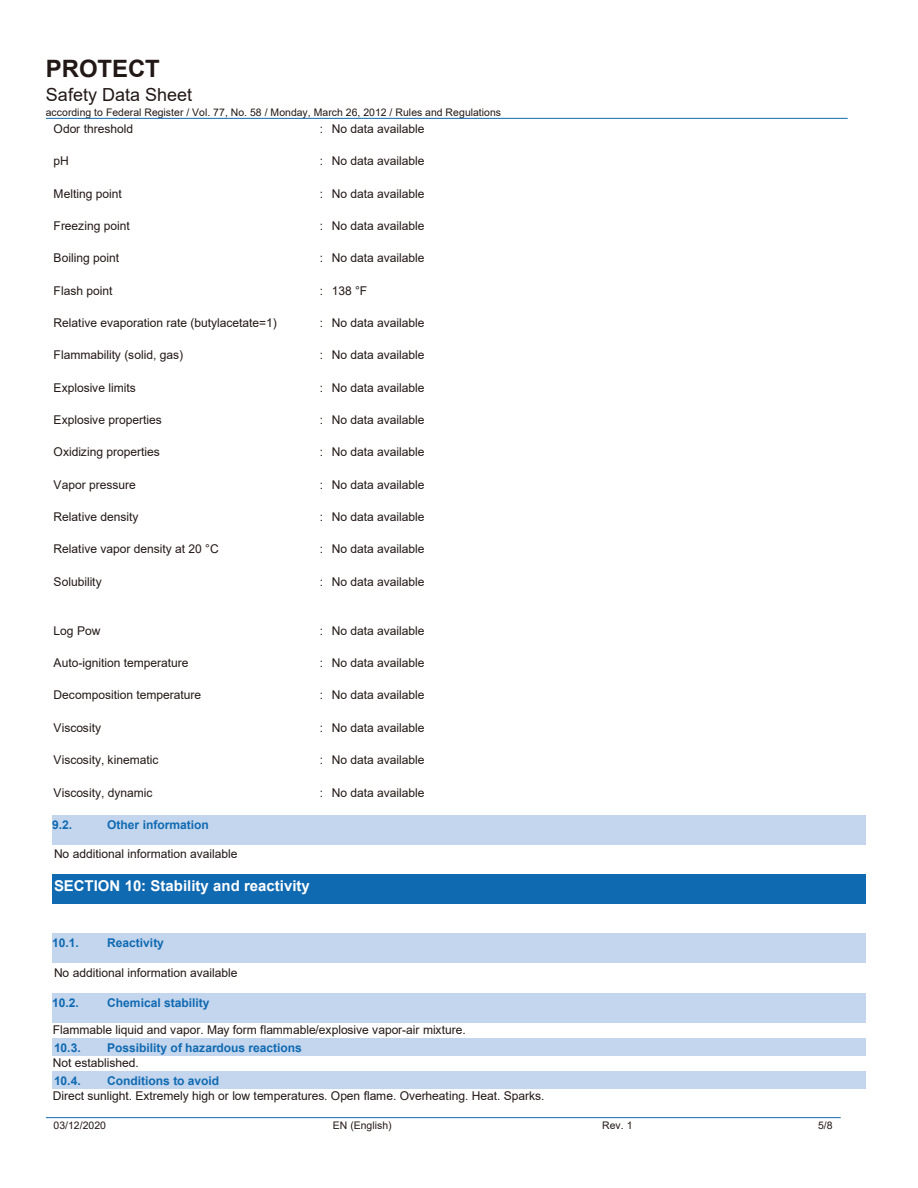
<style>
.page{position:relative;width:918px;height:1188px;background:#fff}
.page>*{position:absolute;margin:0;border:0;box-sizing:border-box;transform-origin:0 0}
.t1{font:700 24px "Arial";letter-spacing:-.005em;color:#221815}
.t2{font:18px "Arial";letter-spacing:.005em;color:#221815}
.t3{font:700 15px "Arial";color:#fff}
.t4{font:12px "Arial";letter-spacing:-.005em;color:#221815}
.t5{font:700 12px "Arial";letter-spacing:-.005em;color:#106ab2}
.t6{font:10.5px "Arial";color:#221815}
</style>
<div class="page">
<hr style="left:46px;top:118px;width:802px;height:1px;background:#106ab2">
<hr style="left:46px;top:1117px;width:795px;height:1px;background:#106ab2">
<div style="left:52px;top:815px;width:268px;height:29px;background:#c4d6ed"></div>
<div style="left:320px;top:815px;width:12px;height:29px;background:#c4d6ed"></div>
<div style="left:332px;top:815px;width:534px;height:29px;background:#c4d6ed"></div>
<div style="left:52px;top:874px;width:268px;height:30px;background:#106ab2"></div>
<div style="left:320px;top:874px;width:12px;height:30px;background:#106ab2"></div>
<div style="left:332px;top:877px;width:525px;height:27px;background:#106ab2"></div>
<hr style="left:332px;top:874px;width:534px;height:3px;background:#106ab2">
<div style="left:52px;top:933px;width:268px;height:29px;background:#c4d6ed"></div>
<div style="left:320px;top:933px;width:12px;height:29px;background:#c4d6ed"></div>
<div style="left:332px;top:936px;width:525px;height:26px;background:#c4d6ed"></div>
<hr style="left:332px;top:933px;width:534px;height:3px;background:#c4d6ed">
<div style="left:52px;top:993px;width:268px;height:30px;background:#c4d6ed"></div>
<div style="left:320px;top:993px;width:12px;height:30px;background:#c4d6ed"></div>
<div style="left:332px;top:996px;width:525px;height:27px;background:#c4d6ed"></div>
<hr style="left:332px;top:993px;width:534px;height:3px;background:#c4d6ed">
<div style="left:52px;top:1038px;width:55px;height:17px;background:#c4d6ed"></div>
<div style="left:107px;top:1038px;width:759px;height:17px;background:#c4d6ed"></div>
<div style="left:52px;top:1071px;width:55px;height:17px;background:#c4d6ed"></div>
<div style="left:107px;top:1073px;width:750px;height:15px;background:#c4d6ed"></div>
<hr style="left:107px;top:1071px;width:759px;height:2px;background:#c4d6ed">
<h1 class="t1" style="left:46px;top:51px;width:115px">PROTECT</h1>
<h2 class="t2" style="left:46px;top:82px;width:148px">Safety Data Sheet</h2>
<p class="t6" style="left:46px;top:105px;width:457px">according to Federal Register / Vol. 77, No. 58 / Monday, March 26, 2012 / Rules and Regulations</p>
<p class="t4" style="left:54px;top:121px;width:81px">Odor threshold</p>
<p class="t4" style="left:320px;top:121px;width:106px">: No data available</p>
<p class="t4" style="left:54px;top:153px;width:17px">pH</p>
<p class="t4" style="left:320px;top:153px;width:106px">: No data available</p>
<p class="t4" style="left:54px;top:185px;width:70px">Melting point</p>
<p class="t4" style="left:320px;top:185px;width:106px">: No data available</p>
<p class="t4" style="left:54px;top:218px;width:78px">Freezing point</p>
<p class="t4" style="left:320px;top:218px;width:106px">: No data available</p>
<p class="t4" style="left:54px;top:250px;width:67px">Boiling point</p>
<p class="t4" style="left:320px;top:250px;width:106px">: No data available</p>
<p class="t4" style="left:54px;top:282px;width:60px">Flash point</p>
<p class="t4" style="left:320px;top:282px;width:49px">: 138 °F</p>
<p class="t4" style="left:54px;top:315px;width:225px">Relative evaporation rate (butylacetate=1)</p>
<p class="t4" style="left:320px;top:315px;width:106px">: No data available</p>
<p class="t4" style="left:54px;top:347px;width:131px">Flammability (solid, gas)</p>
<p class="t4" style="left:320px;top:347px;width:106px">: No data available</p>
<p class="t4" style="left:54px;top:379px;width:84px">Explosive limits</p>
<p class="t4" style="left:320px;top:379px;width:106px">: No data available</p>
<p class="t4" style="left:54px;top:412px;width:110px">Explosive properties</p>
<p class="t4" style="left:320px;top:412px;width:106px">: No data available</p>
<p class="t4" style="left:54px;top:444px;width:108px">Oxidizing properties</p>
<p class="t4" style="left:320px;top:444px;width:106px">: No data available</p>
<p class="t4" style="left:54px;top:476px;width:84px">Vapor pressure</p>
<p class="t4" style="left:320px;top:476px;width:106px">: No data available</p>
<p class="t4" style="left:54px;top:509px;width:86px">Relative density</p>
<p class="t4" style="left:320px;top:509px;width:106px">: No data available</p>
<p class="t4" style="left:54px;top:541px;width:167px">Relative vapor density at 20 °C</p>
<p class="t4" style="left:320px;top:541px;width:106px">: No data available</p>
<p class="t4" style="left:54px;top:573px;width:50px">Solubility</p>
<p class="t4" style="left:320px;top:573px;width:106px">: No data available</p>
<p class="t4" style="left:54px;top:622px;width:48px">Log Pow</p>
<p class="t4" style="left:320px;top:622px;width:106px">: No data available</p>
<p class="t4" style="left:54px;top:655px;width:136px">Auto-ignition temperature</p>
<p class="t4" style="left:320px;top:655px;width:106px">: No data available</p>
<p class="t4" style="left:54px;top:687px;width:149px">Decomposition temperature</p>
<p class="t4" style="left:320px;top:687px;width:106px">: No data available</p>
<p class="t4" style="left:54px;top:719px;width:49px">Viscosity</p>
<p class="t4" style="left:320px;top:719px;width:106px">: No data available</p>
<p class="t4" style="left:54px;top:752px;width:106px">Viscosity, kinematic</p>
<p class="t4" style="left:320px;top:752px;width:106px">: No data available</p>
<p class="t4" style="left:54px;top:784px;width:100px">Viscosity, dynamic</p>
<p class="t4" style="left:320px;top:784px;width:106px">: No data available</p>
<p class="t5" style="left:52px;top:816px;width:22px">9.2.</p>
<p class="t5" style="left:107px;top:816px;width:103px">Other information</p>
<p class="t4" style="left:54px;top:846px;width:185px">No additional information available</p>
<p class="t3" style="left:54px;top:875px;width:257px">SECTION 10: Stability and reactivity</p>
<p class="t5" style="left:52px;top:934px;width:28px">10.1.</p>
<p class="t5" style="left:107px;top:934px;width:58px">Reactivity</p>
<p class="t4" style="left:54px;top:964px;width:185px">No additional information available</p>
<p class="t5" style="left:52px;top:994px;width:28px">10.2.</p>
<p class="t5" style="left:107px;top:994px;width:104px">Chemical stability</p>
<p class="t4" style="left:53px;top:1021px;width:415px">Flammable liquid and vapor. May form flammable/explosive vapor-air mixture.</p>
<p class="t5" style="left:54px;top:1039px;width:28px">10.3.</p>
<p class="t5" style="left:107px;top:1039px;width:196px">Possibility of hazardous reactions</p>
<p class="t4" style="left:53px;top:1054px;width:88px">Not established.</p>
<p class="t5" style="left:54px;top:1072px;width:28px">10.4.</p>
<p class="t5" style="left:107px;top:1072px;width:114px">Conditions to avoid</p>
<p class="t4" style="left:53px;top:1087px;width:493px">Direct sunlight. Extremely high or low temperatures. Open flame. Overheating. Heat. Sparks.</p>
<p class="t6" style="left:54px;top:1118px;width:54px">03/12/2020</p>
<p class="t6" style="left:333px;top:1118px;width:60px">EN (English)</p>
<p class="t6" style="left:602px;top:1118px;width:32px">Rev. 1</p>
<p class="t6" style="left:818px;top:1118px;width:16px">5/8</p>
</div>
